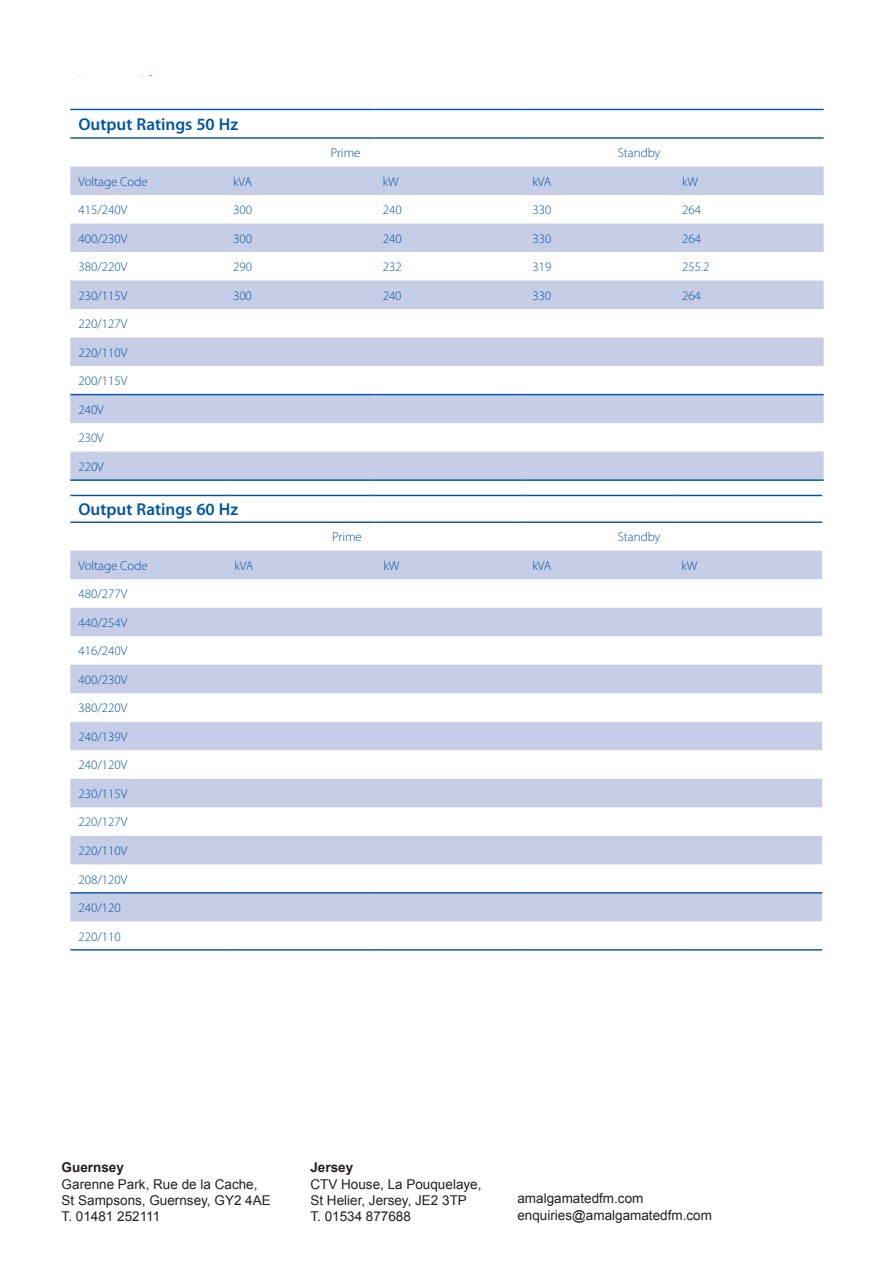
<style>
.page{position:relative;width:893px;height:1263px;background:#fff}
.page>*{position:absolute;margin:0;border:0;box-sizing:border-box;transform-origin:0 0}
.t1{font:600 17.25px "Myriad Pro";color:#0155a5}
.t2{font:13.5px "Arial";color:#231f20}
.t3{font:700 13.5px "Arial";color:#231f20}
.t4{font:300 12.9px "Myriad Pro";color:#0155a5}
</style>
<div class="page">
<svg style="left:70px;top:166px;width:754px;height:313px"></svg>
<hr style="left:70px;top:109px;width:155px;height:1px;background:#0155a5">
<hr style="left:225px;top:109px;width:150px;height:1px;background:#0155a5">
<hr style="left:375px;top:109px;width:149px;height:1px;background:#0155a5">
<hr style="left:524px;top:109px;width:150px;height:1px;background:#0155a5">
<hr style="left:674px;top:109px;width:150px;height:1px;background:#0155a5">
<hr style="left:70px;top:137px;width:155px;height:2px;background:#0155a5">
<hr style="left:225px;top:137px;width:150px;height:2px;background:#0155a5">
<hr style="left:375px;top:137px;width:149px;height:2px;background:#0155a5">
<hr style="left:524px;top:137px;width:150px;height:2px;background:#0155a5">
<hr style="left:674px;top:137px;width:150px;height:2px;background:#0155a5">
<hr style="left:70px;top:479px;width:155px;height:2px;background:#0155a5">
<hr style="left:225px;top:479px;width:150px;height:2px;background:#0155a5">
<hr style="left:375px;top:479px;width:149px;height:2px;background:#0155a5">
<hr style="left:524px;top:479px;width:150px;height:2px;background:#0155a5">
<hr style="left:674px;top:479px;width:150px;height:2px;background:#0155a5">
<hr style="left:70px;top:394px;width:155px;height:1px;background:#0155a5">
<hr style="left:225px;top:394px;width:150px;height:1px;background:#0155a5">
<hr style="left:375px;top:394px;width:149px;height:1px;background:#0155a5">
<hr style="left:524px;top:394px;width:150px;height:1px;background:#0155a5">
<hr style="left:674px;top:394px;width:150px;height:1px;background:#0155a5">
<svg style="left:70px;top:550px;width:752px;height:1px"></svg>
<svg style="left:70px;top:551px;width:752px;height:370px;fill:#c6cde7"></svg>
<hr style="left:70px;top:495px;width:156px;height:1px;background:#0155a5">
<hr style="left:226px;top:495px;width:149px;height:1px;background:#0155a5">
<hr style="left:375px;top:495px;width:149px;height:1px;background:#0155a5">
<hr style="left:524px;top:495px;width:149px;height:1px;background:#0155a5">
<hr style="left:673px;top:495px;width:149px;height:1px;background:#0155a5">
<hr style="left:70px;top:521px;width:156px;height:2px;background:#0155a5">
<hr style="left:226px;top:521px;width:149px;height:2px;background:#0155a5">
<hr style="left:375px;top:521px;width:149px;height:2px;background:#0155a5">
<hr style="left:524px;top:521px;width:149px;height:2px;background:#0155a5">
<hr style="left:673px;top:521px;width:149px;height:2px;background:#0155a5">
<hr style="left:70px;top:949px;width:156px;height:1px;background:#0155a5">
<hr style="left:226px;top:949px;width:149px;height:1px;background:#0155a5">
<hr style="left:375px;top:949px;width:149px;height:1px;background:#0155a5">
<hr style="left:524px;top:949px;width:149px;height:1px;background:#0155a5">
<hr style="left:673px;top:949px;width:149px;height:1px;background:#0155a5">
<hr style="left:70px;top:892px;width:156px;height:1px;background:#0155a5">
<hr style="left:226px;top:892px;width:149px;height:1px;background:#0155a5">
<hr style="left:375px;top:892px;width:149px;height:1px;background:#0155a5">
<hr style="left:524px;top:892px;width:149px;height:1px;background:#0155a5">
<hr style="left:673px;top:892px;width:149px;height:1px;background:#0155a5">
<p class="t1" style="left:78px;top:115px;width:161px">Output Ratings 50 Hz</p>
<p class="t4" style="left:331px;top:146px;width:31px">Prime</p>
<p class="t4" style="left:618px;top:146px;width:44px">Standby</p>
<p class="t4" style="left:78px;top:174px;width:71px">Voltage Code</p>
<p class="t4" style="left:233px;top:174px;width:20px">kVA</p>
<p class="t4" style="left:383px;top:174px;width:18px">kW</p>
<p class="t4" style="left:532px;top:174px;width:20px">kVA</p>
<p class="t4" style="left:682px;top:174px;width:18px">kW</p>
<p class="t4" style="left:78px;top:203px;width:50px">415/240V</p>
<p class="t4" style="left:233px;top:203px;width:20px">300</p>
<p class="t4" style="left:383px;top:203px;width:20px">240</p>
<p class="t4" style="left:532px;top:203px;width:20px">330</p>
<p class="t4" style="left:682px;top:203px;width:20px">264</p>
<p class="t4" style="left:78px;top:231px;width:50px">400/230V</p>
<p class="t4" style="left:233px;top:231px;width:20px">300</p>
<p class="t4" style="left:383px;top:231px;width:20px">240</p>
<p class="t4" style="left:532px;top:231px;width:20px">330</p>
<p class="t4" style="left:682px;top:231px;width:20px">264</p>
<p class="t4" style="left:78px;top:260px;width:50px">380/220V</p>
<p class="t4" style="left:233px;top:260px;width:20px">290</p>
<p class="t4" style="left:383px;top:260px;width:20px">232</p>
<p class="t4" style="left:532px;top:260px;width:20px">319</p>
<p class="t4" style="left:682px;top:260px;width:29px">255.2</p>
<p class="t4" style="left:78px;top:288px;width:50px">230/115V</p>
<p class="t4" style="left:233px;top:288px;width:20px">300</p>
<p class="t4" style="left:383px;top:288px;width:20px">240</p>
<p class="t4" style="left:532px;top:288px;width:20px">330</p>
<p class="t4" style="left:682px;top:288px;width:20px">264</p>
<p class="t4" style="left:78px;top:317px;width:50px">220/127V</p>
<p class="t4" style="left:78px;top:345px;width:50px">220/110V</p>
<p class="t4" style="left:78px;top:374px;width:50px">200/115V</p>
<p class="t4" style="left:78px;top:402px;width:27px">240V</p>
<p class="t4" style="left:78px;top:431px;width:27px">230V</p>
<p class="t4" style="left:78px;top:459px;width:27px">220V</p>
<p class="t1" style="left:78px;top:500px;width:161px">Output Ratings 60 Hz</p>
<p class="t4" style="left:332px;top:530px;width:31px">Prime</p>
<p class="t4" style="left:618px;top:530px;width:44px">Standby</p>
<p class="t4" style="left:78px;top:558px;width:71px">Voltage Code</p>
<p class="t4" style="left:234px;top:558px;width:20px">kVA</p>
<p class="t4" style="left:383px;top:558px;width:18px">kW</p>
<p class="t4" style="left:532px;top:558px;width:20px">kVA</p>
<p class="t4" style="left:681px;top:558px;width:18px">kW</p>
<p class="t4" style="left:78px;top:587px;width:50px">480/277V</p>
<p class="t4" style="left:78px;top:615px;width:50px">440/254V</p>
<p class="t4" style="left:78px;top:644px;width:50px">416/240V</p>
<p class="t4" style="left:78px;top:672px;width:50px">400/230V</p>
<p class="t4" style="left:78px;top:701px;width:50px">380/220V</p>
<p class="t4" style="left:78px;top:729px;width:50px">240/139V</p>
<p class="t4" style="left:78px;top:758px;width:50px">240/120V</p>
<p class="t4" style="left:78px;top:786px;width:50px">230/115V</p>
<p class="t4" style="left:78px;top:815px;width:50px">220/127V</p>
<p class="t4" style="left:78px;top:843px;width:50px">220/110V</p>
<p class="t4" style="left:78px;top:872px;width:50px">208/120V</p>
<p class="t4" style="left:78px;top:901px;width:44px">240/120</p>
<p class="t4" style="left:78px;top:929px;width:44px">220/110</p>
<p class="t3" style="left:62px;top:1158px;width:64px">Guernsey</p>
<p class="t2" style="left:62px;top:1175px;width:197px">Garenne Park, Rue de la Cache,</p>
<p class="t2" style="left:62px;top:1191px;width:211px">St Sampsons, Guernsey, GY2 4AE</p>
<p class="t2" style="left:62px;top:1207px;width:100px">T. 01481 252111</p>
<p class="t3" style="left:310px;top:1158px;width:44px">Jersey</p>
<p class="t2" style="left:310px;top:1175px;width:173px">CTV House, La Pouquelaye,</p>
<p class="t2" style="left:310px;top:1191px;width:158px">St Helier, Jersey, JE2 3TP</p>
<p class="t2" style="left:310px;top:1207px;width:102px">T. 01534 877688</p>
<p class="t2" style="left:517px;top:1190px;width:128px">amalgamatedfm.com</p>
<p class="t2" style="left:517px;top:1206px;width:196px">enquiries@amalgamatedfm.com</p>
</div>
